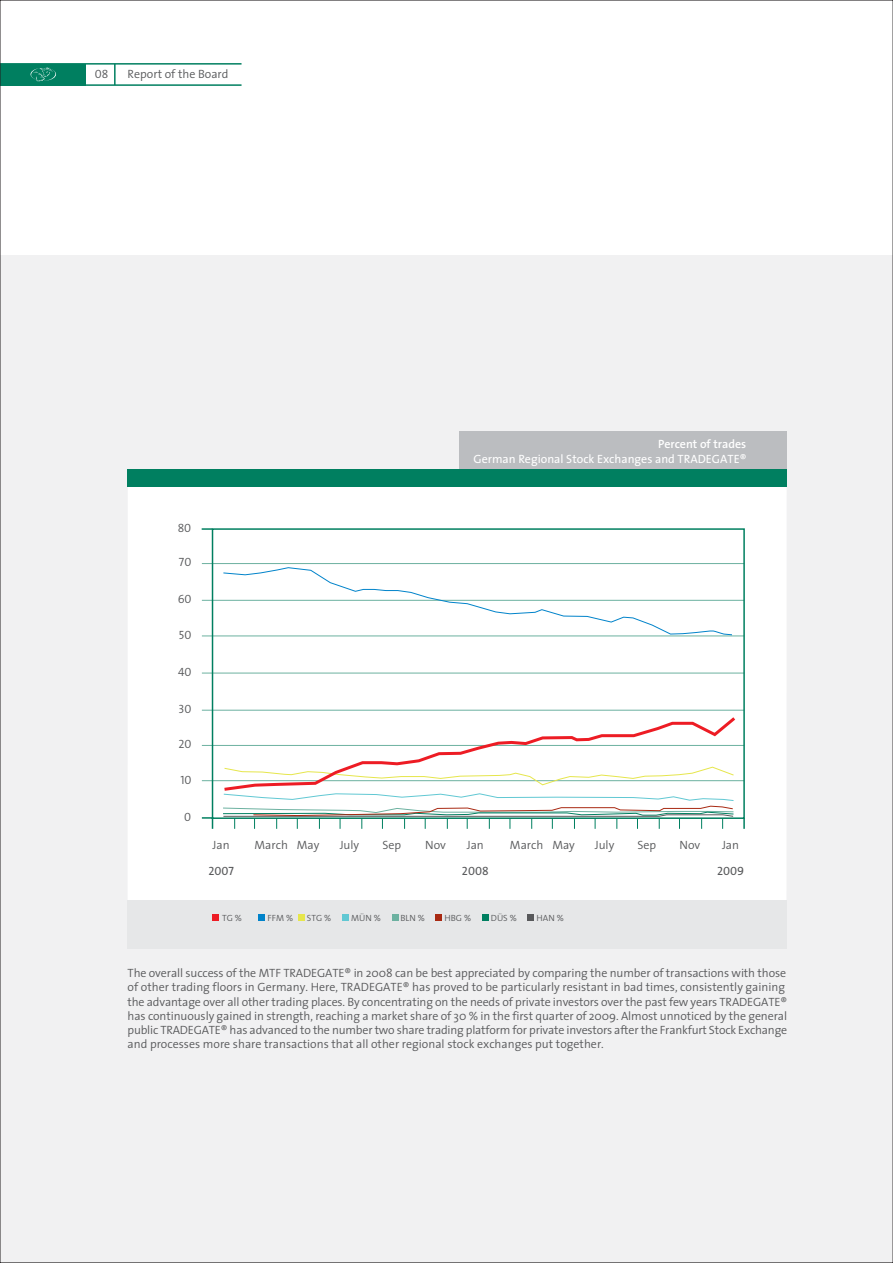
<style>
.page{position:relative;width:893px;height:1263px;background:#fff}
.page>*{position:absolute;margin:0;border:0;box-sizing:border-box;transform-origin:0 0}
.t1{font:300 12px/14.2px "The Sans";letter-spacing:-.01em;color:#58595b}
.t2{font:12px "The Sans";color:#fff}
.t3{font:12px "The Sans Semi Light Caps";color:#58595b}
.t4{font:600 12px "The Sans";color:#fff}
.t5{font:12px "The Sans Caps";color:#58595b}
.t6{font:300 9px "The Sans";color:#58595b}
</style>
<div class="page">
<div style="left:0;top:255px;width:893px;height:1008px;background:#f1f1f2"></div>
<div style="left:0;top:64px;width:86px;height:21px;background:#007f60"></div>
<hr style="left:114px;top:64px;width:2px;height:21px;background:#007f60">
<div style="left:128px;top:483px;width:658px;height:463px;background:#fff"></div>
<hr style="left:202px;top:636px;width:542px;height:1px;background:#6cb1a0">
<hr style="left:202px;top:600px;width:542px;height:1px;background:#6cb1a0">
<hr style="left:202px;top:563px;width:542px;height:1px;background:#6cb1a0">
<svg style="left:202px;top:817px;width:11px;height:12px"></svg>
<hr style="left:202px;top:673px;width:542px;height:1px;background:#6cb1a0">
<hr style="left:202px;top:710px;width:542px;height:1px;background:#6cb1a0">
<hr style="left:202px;top:745px;width:542px;height:1px;background:#6cb1a0">
<hr style="left:202px;top:780px;width:542px;height:1px;background:#6cb1a0">
<div style="left:459px;top:431px;width:328px;height:39px;background:#bbbdc0"></div>
<div style="left:128px;top:470px;width:659px;height:17px;background:#007f60"></div>
<svg style="left:202px;top:528px;width:10px;height:2px"></svg>
<svg style="left:31px;top:67px;width:25px;height:15px"></svg>
<hr style="left:0;top:63px;width:242px;height:2px;background:#007f60">
<hr style="left:0;top:84px;width:242px;height:2px;background:#007f60">
<svg style="left:223px;top:567px;width:510px;height:69px"></svg>
<svg style="left:221px;top:714px;width:524px;height:115px"></svg>
<div style="left:128px;top:900px;width:659px;height:48px;background:#e6e7e8"></div>
<div style="left:212px;top:915px;width:7px;height:6px;background:#ed1c24"></div>
<svg style="left:258px;top:915px;width:6px;height:6px"></svg>
<svg style="left:298px;top:915px;width:6px;height:6px"></svg>
<svg style="left:342px;top:915px;width:6px;height:6px"></svg>
<svg style="left:392px;top:915px;width:6px;height:6px"></svg>
<svg style="left:436px;top:915px;width:6px;height:6px"></svg>
<svg style="left:482px;top:915px;width:6px;height:6px"></svg>
<svg style="left:528px;top:915px;width:6px;height:6px"></svg>
<p class="t3" style="left:95px;top:67px;width:15px">08</p>
<p class="t1" style="left:128px;top:68px;width:102px">Report of the Board</p>
<p class="t3" style="left:178px;top:521px;width:15px">80</p>
<p class="t3" style="left:179px;top:555px;width:14px">70</p>
<p class="t3" style="left:178px;top:592px;width:15px">60</p>
<p class="t3" style="left:179px;top:628px;width:14px">50</p>
<p class="t3" style="left:178px;top:665px;width:15px">40</p>
<p class="t3" style="left:178px;top:702px;width:15px">30</p>
<p class="t3" style="left:178px;top:737px;width:15px">20</p>
<p class="t3" style="left:180px;top:772px;width:13px">10</p>
<p class="t3" style="left:184px;top:810px;width:8px">0</p>
<p class="t4" style="left:658px;top:439px;width:90px">Percent of trades</p>
<p class="t2" style="left:473px;top:454px;width:274px">German Regional Stock Exchanges and TRADEGATE®</p>
<p class="t1" style="left:213px;top:839px;width:19px">Jan</p>
<p class="t1" style="left:254px;top:839px;width:66px">March May</p>
<p class="t1" style="left:340px;top:839px;width:21px">July</p>
<p class="t1" style="left:382px;top:839px;width:20px">Sep</p>
<p class="t1" style="left:595px;top:839px;width:21px">July</p>
<p class="t1" style="left:637px;top:839px;width:20px">Sep</p>
<p class="t1" style="left:679px;top:839px;width:22px">Nov</p>
<p class="t1" style="left:425px;top:839px;width:22px">Nov</p>
<p class="t1" style="left:510px;top:839px;width:66px">March May</p>
<p class="t1" style="left:467px;top:839px;width:19px">Jan</p>
<p class="t5" style="left:462px;top:863px;width:28px">2008</p>
<p class="t5" style="left:208px;top:863px;width:27px">2007</p>
<p class="t6" style="left:222px;top:915px;width:21px">TG %</p>
<p class="t6" style="left:268px;top:915px;width:27px">FFM %</p>
<p class="t6" style="left:307px;top:915px;width:26px">STG %</p>
<p class="t6" style="left:351px;top:915px;width:31px">MÜN %</p>
<p class="t6" style="left:400px;top:915px;width:26px">BLN %</p>
<p class="t6" style="left:444px;top:915px;width:28px">HBG %</p>
<p class="t6" style="left:491px;top:915px;width:28px">DÜS %</p>
<p class="t6" style="left:536px;top:915px;width:29px">HAN %</p>
<p class="t1" style="left:722px;top:839px;width:19px">Jan</p>
<p class="t5" style="left:717px;top:863px;width:29px">2009</p>
<p class="t1" style="left:128px;top:967px;width:661px">The overall success of the MTF TRADEGATE® in 2008 can be best appreciated by comparing the number of transactions with those of other trading floors in Germany. Here, TRADEGATE® has proved to be particularly resistant in bad times, consistently gaining the advantage over all other trading places. By concentrating on the needs of private investors over the past few years TRADEGATE® has continuously gained in strength, reaching a market share of 30 % in the first quarter of 2009. Almost unnoticed by the general public TRADEGATE® has advanced to the number two share trading platform for private investors after the Frankfurt Stock Exchange and processes more share transactions that all other regional stock exchanges put together.</p>
</div>
